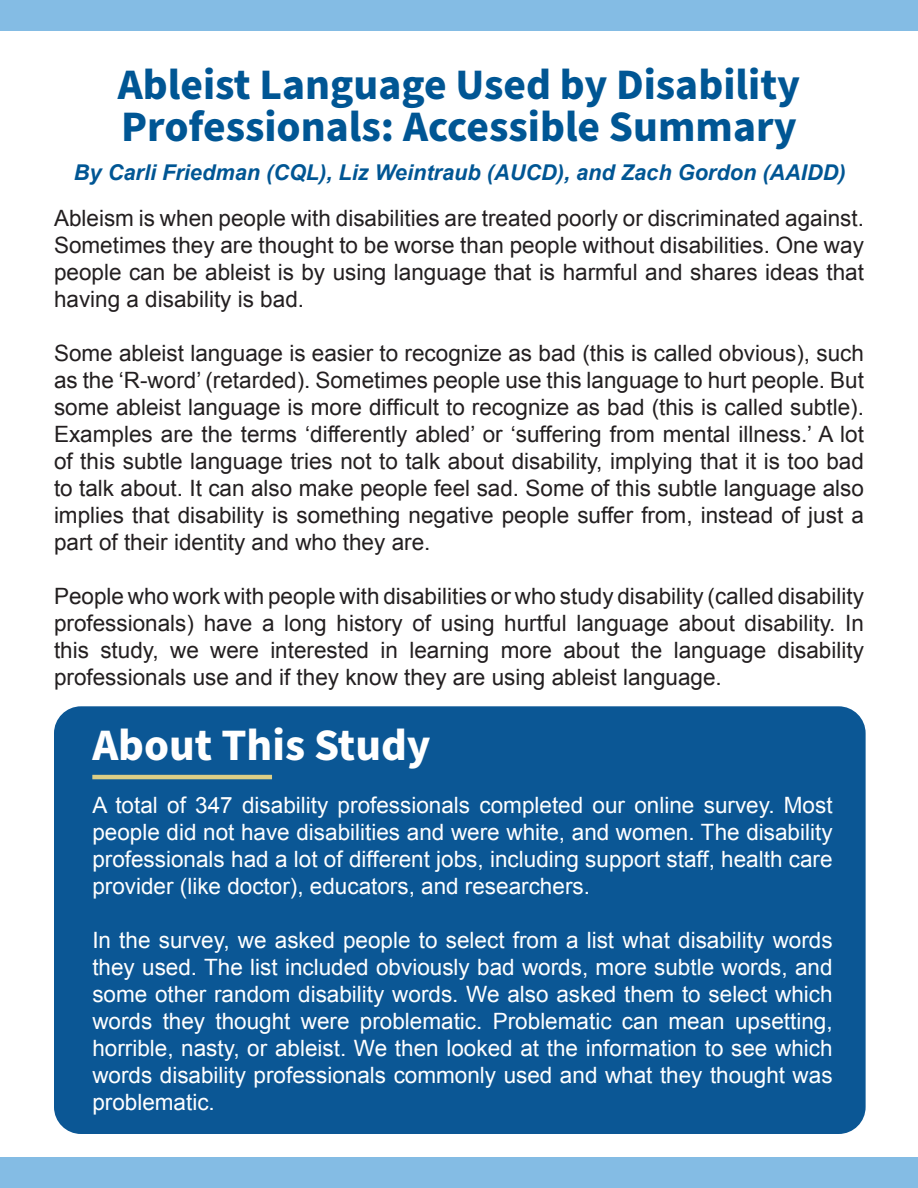
<style>
.page{position:relative;width:918px;height:1188px;background:#fff}
.page>*{position:absolute;margin:0;border:0;box-sizing:border-box;transform-origin:0 0}
.t1{font:700 45px "Source Sans Pro";color:#fff}
.t2{font:700 43.5px/42px "Source Sans Pro";color:#005694}
.t3{font:22.5px/27px "Arial";color:#231f20;text-align:justify}
.t4{font:22.5px/27px "Arial";color:#fff;text-align:justify}
.t5{font:italic 700 21.75px "Arial";color:#005694}
</style>
<div class="page">
<div style="left:54px;top:706px;width:812px;height:428px;background:#0b5795;border-radius:27px"></div>
<hr style="left:92px;top:775px;width:180px;height:4px;background:#dcce86">
<div style="left:0;top:0;width:918px;height:30px;background:#84bce4"></div>
<div style="left:0;top:1158px;width:918px;height:30px;background:#84bce4"></div>
<h1 class="t2" style="left:118px;top:64px;width:684px">Ableist Language Used by Disability<br>Professionals: Accessible Summary</h1>
<h2 class="t5" style="left:74px;top:158px;width:773px">By Carli Friedman (CQL), Liz Weintraub (AUCD), and Zach Gordon (AAIDD)</h2>
<p class="t3" style="left:54px;top:205px;width:811px">Ableism is when people with disabilities are treated poorly or discriminated against.<br>Sometimes they are thought to be worse than people without disabilities. One way people can be ableist is by using language that is harmful and shares ideas that having a disability is bad.</p>
<p class="t3" style="left:54px;top:340px;width:812px">Some ableist language is easier to recognize as bad (this is called obvious), such as the ‘R-word’ (retarded). Sometimes people use this language to hurt people. But some ableist language is more difficult to recognize as bad (this is called subtle).<br>Examples are the terms ‘differently abled’ or ‘suffering from mental illness.’ A lot of this subtle language tries not to talk about disability, implying that it is too bad to talk about. It can also make people feel sad. Some of this subtle language also implies that disability is something negative people suffer from, instead of just a part of their identity and who they are.</p>
<p class="t3" style="left:54px;top:583px;width:811px">People who work with people with disabilities or who study disability (called disability professionals) have a long history of using hurtful language about disability. In this study, we were interested in learning more about the language disability professionals use and if they know they are using ableist language.</p>
<h2 class="t1" style="left:92px;top:715px;width:340px">About This Study</h2>
<p class="t4" style="left:92px;top:792px;width:742px">A total of 347 disability professionals completed our online survey. Most people did not have disabilities and were white, and women. The disability professionals had a lot of different jobs, including support staff, health care provider (like doctor), educators, and researchers.</p>
<p class="t4" style="left:92px;top:927px;width:742px">In the survey, we asked people to select from a list what disability words they used. The list included obviously bad words, more subtle words, and some other random disability words. We also asked them to select which words they thought were problematic. Problematic can mean upsetting, horrible, nasty, or ableist. We then looked at the information to see which words disability professionals commonly used and what they thought was problematic.</p>
</div>
